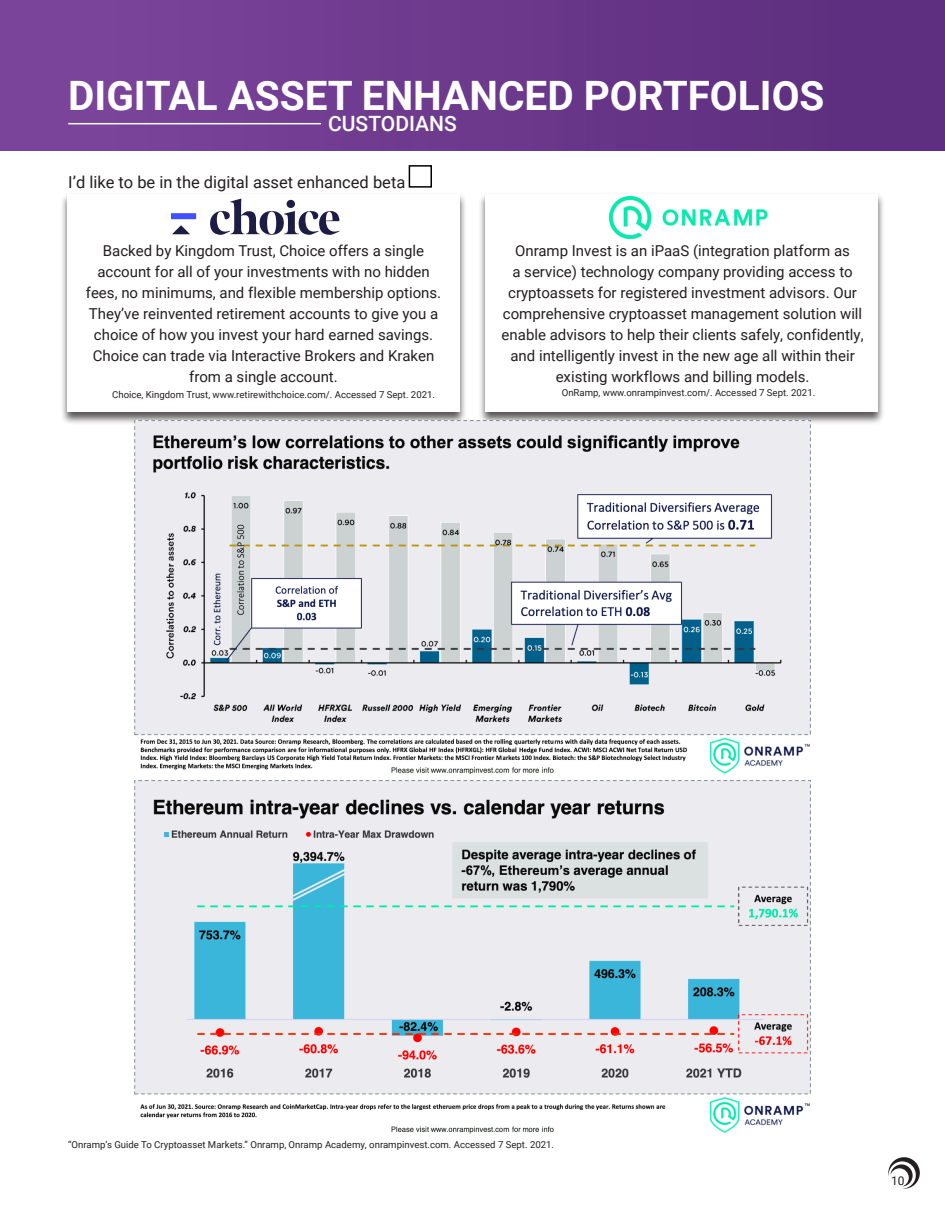
<style>
.page{position:relative;width:945px;height:1215px;background:#fff}
.page>*{position:absolute;margin:0;border:0;box-sizing:border-box;transform-origin:0 0}
.t1{font:700 40.5px "Roboto";color:#fff}
.t2{font:500 21.15px "Roboto";color:#fff}
.t3{font:16.5px "Roboto";color:#231f20}
.t4{font:15px/21px "Roboto";color:#231f20;text-align:center}
.t5{font:12px "Roboto";color:#231f20}
.t6{font:9.6px "Roboto";color:#231f20}
</style>
<div class="page">
<svg style="left:888px;top:1157px;width:32px;height:32px"></svg>
<div style="left:0;top:0;width:14px;height:150px;background:#7a449a"></div>
<div style="left:60px;top:193px;width:407px;height:232px;background:#231f20;opacity:.75"></div>
<div style="left:68px;top:194px;width:392px;height:218px;background:#fff"></div>
<svg style="left:172px;top:199px;width:167px;height:36px"></svg>
<div style="left:172px;top:213px;width:24px;height:6px;background:#4050ff"></div>
<div style="left:478px;top:193px;width:407px;height:232px;background:#231f20;opacity:.75"></div>
<div style="left:485px;top:194px;width:393px;height:218px;background:#fff"></div>
<img style="left:610px;top:196px;width:157px;height:42px">
<img style="left:134px;top:421px;width:677px;height:353px">
<img style="left:134px;top:780px;width:677px;height:354px">
<div style="left:14px;top:0;width:930px;height:150px;background:linear-gradient(to right,#7d469c,#5b2c7d)"></div>
<hr style="left:68px;top:123px;width:253px;height:1px;background:#fff">
<div style="left:409px;top:165px;width:23px;height:23px;border:2px solid #000"></div>
<p class="t1" style="left:68px;top:68px;width:758px">DIGITAL ASSET ENHANCED PORTFOLIOS</p>
<p class="t2" style="left:328px;top:109px;width:130px">CUSTODIANS</p>
<p class="t3" style="left:68px;top:170px;width:339px">I’d like to be in the digital asset enhanced beta</p>
<p class="t4" style="left:86px;top:240px;width:357px">Backed by Kingdom Trust, Choice offers a single account for all of your investments with no hidden fees, no minimums, and flexible membership options.<br>They’ve reinvented retirement accounts to give you a choice of how you invest your hard earned savings.<br>Choice can trade via Interactive Brokers and Kraken from a single account.</p>
<p class="t4" style="left:502px;top:240px;width:363px">Onramp Invest is an iPaaS (integration platform as<br>a service) technology company providing access to cryptoassets for registered investment advisors. Our comprehensive cryptoasset management solution will enable advisors to help their clients safely, confidently, and intelligently invest in the new age all within their existing workflows and billing models.</p>
<p class="t6" style="left:112px;top:388px;width:324px">Choice, Kingdom Trust, www.retirewithchoice.com/. Accessed 7 Sept. 2021.</p>
<p class="t6" style="left:562px;top:386px;width:255px">OnRamp, www.onrampinvest.com/. Accessed 7 Sept. 2021.</p>
<p class="t6" style="left:68px;top:1137px;width:487px">“Onramp’s Guide To Cryptoasset Markets.” Onramp, Onramp Academy, onrampinvest.com. Accessed 7 Sept. 2021.</p>
<p class="t5" style="left:891px;top:1172px;width:15px">10</p>
</div>
